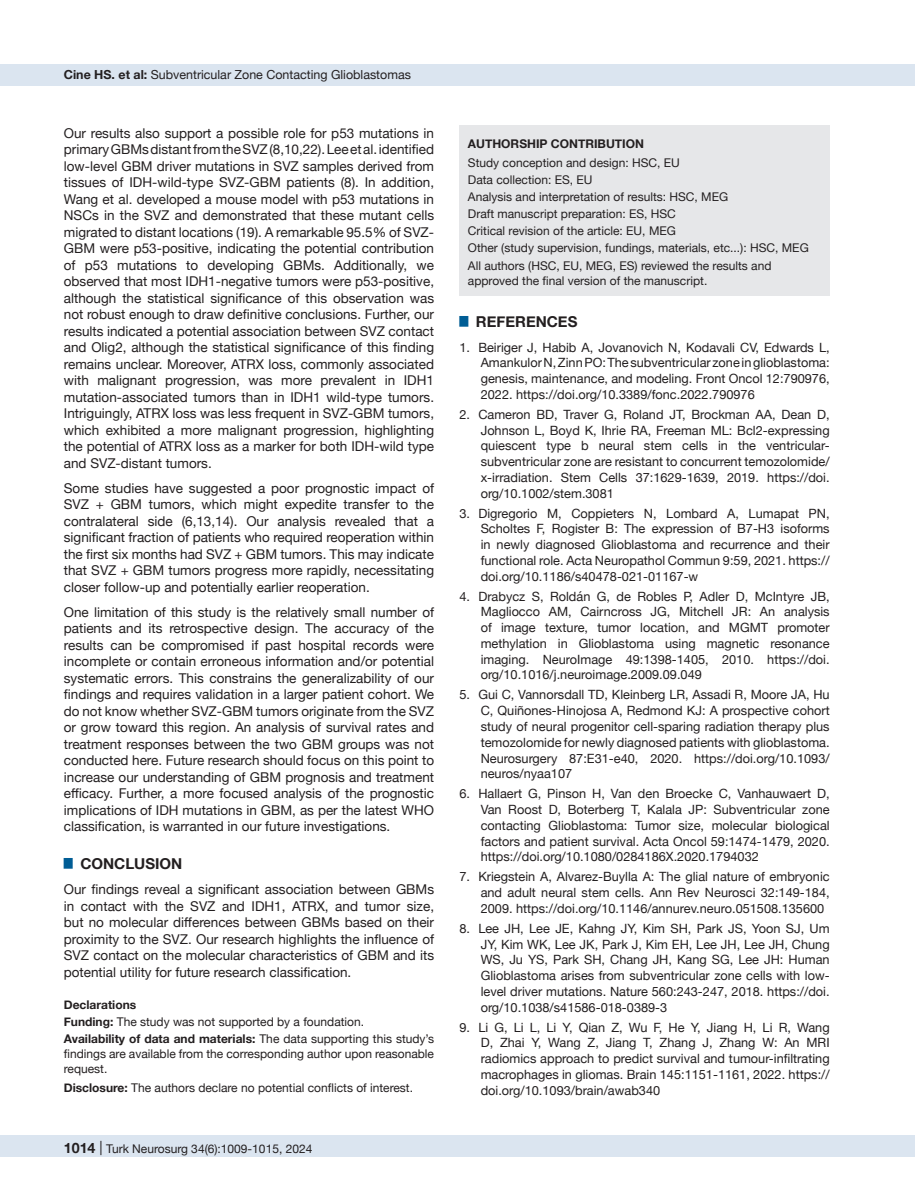
<style>
.page{position:relative;width:915px;height:1191px;background:#fff}
.page>*{position:absolute;margin:0;border:0;box-sizing:border-box;transform-origin:0 0}
.t1{font:700 15px "Helvetica Neue";color:#231f20}
.t2{font:13.5px/16.5px "Helvetica Neue";color:#231f20;text-align:justify}
.t3{font:12.75px/15.8px "Helvetica Neue";color:#231f20;text-align:justify}
.t4{font:12.45px "Helvetica Neue";color:#231f20}
.t5{font:12px/17.1px "Helvetica Neue";color:#231f20}
.t6{font:700 12px "Helvetica Neue";color:#231f20}
.s1{font-weight:700}
.s2{font-weight:700;font-size:14.25px}
.s3{font-size:14.25px}
</style>
<div class="page">
<div style="left:0;top:1135px;width:914px;height:22px;background:#dbe5f0"></div>
<div style="left:0;top:64px;width:914px;height:21px;background:#dbe5f0"></div>
<div style="left:459px;top:125px;width:370px;height:171px;background:#e6e7e9"></div>
<p class="t4" style="left:64px;top:66px;width:348px"><span class="s1">Cine HS. et al:</span> Subventricular Zone Contacting Glioblastomas</p>
<p class="t2" style="left:64px;top:125px;width:371px">Our results also support a possible role for p53 mutations in primary GBMs distant from the SVZ (8,10,22). Lee et al. identified low-level GBM driver mutations in SVZ samples derived from tissues of IDH-wild-type SVZ-GBM patients (8). In addition, Wang et al. developed a mouse model with p53 mutations in NSCs in the SVZ and demonstrated that these mutant cells migrated to distant locations (19). A remarkable 95.5% of SVZ-GBM were p53-positive, indicating the potential contribution of p53 mutations to developing GBMs. Additionally, we observed that most IDH1-negative tumors were p53-positive, although the statistical significance of this observation was not robust enough to draw definitive conclusions. Further, our results indicated a potential association between SVZ contact and Olig2, although the statistical significance of this finding remains unclear. Moreover, ATRX loss, commonly associated with malignant progression, was more prevalent in IDH1 mutation-associated tumors than in IDH1 wild-type tumors.<br>Intriguingly, ATRX loss was less frequent in SVZ-GBM tumors, which exhibited a more malignant progression, highlighting the potential of ATRX loss as a marker for both IDH-wild type and SVZ-distant tumors.</p>
<p class="t2" style="left:64px;top:480px;width:371px">Some studies have suggested a poor prognostic impact of SVZ + GBM tumors, which might expedite transfer to the contralateral side (6,13,14). Our analysis revealed that a significant fraction of patients who required reoperation within the first six months had SVZ + GBM tumors. This may indicate that SVZ + GBM tumors progress more rapidly, necessitating closer follow-up and potentially earlier reoperation.</p>
<p class="t2" style="left:64px;top:604px;width:371px">One limitation of this study is the relatively small number of patients and its retrospective design. The accuracy of the results can be compromised if past hospital records were incomplete or contain erroneous information and/or potential systematic errors. This constrains the generalizability of our findings and requires validation in a larger patient cohort. We do not know whether SVZ-GBM tumors originate from the SVZ or grow toward this region. An analysis of survival rates and treatment responses between the two GBM groups was not conducted here. Future research should focus on this point to increase our understanding of GBM prognosis and treatment efficacy. Further, a more focused analysis of the prognostic implications of IDH mutations in GBM, as per the latest WHO classification, is warranted in our future investigations.</p>
<p class="t1" style="left:64px;top:852px;width:120px"><sup>█</sup> CONCLUSION</p>
<p class="t2" style="left:64px;top:882px;width:371px">Our findings reveal a significant association between GBMs in contact with the SVZ and IDH1, ATRX, and tumor size, but no molecular differences between GBMs based on their proximity to the SVZ. Our research highlights the influence of SVZ contact on the molecular characteristics of GBM and its potential utility for future research classification.</p>
<p class="t5" style="left:64px;top:996px;width:371px"><span class="s1">Declarations<br>Funding:</span> The study was not supported by a foundation.<br><span class="s1">Availability of data and materials:</span> The data supporting this study’s</p>
<p class="t5" style="left:64px;top:1047px;width:371px;line-height:15px">findings are available from the corresponding author upon reasonable request.</p>
<p class="t5" style="left:64px;top:1079px;width:350px"><span class="s1">Disclosure:</span> The authors declare no potential conflicts of interest.</p>
<p class="t5" style="left:63px;top:1141px;width:250px"><span class="s2">1014</span> <span class="s3">|</span> Turk Neurosurg 34(6):1009-1015, 2024</p>
<p class="t6" style="left:468px;top:134px;width:177px">AUTHORSHIP CONTRIBUTION</p>
<p class="t5" style="left:468px;top:155px;width:342px">Study conception and design: HSC, EU<br>Data collection: ES, EU<br>Analysis and interpretation of results: HSC, MEG<br>Draft manuscript preparation: ES, HSC<br>Critical revision of the article: EU, MEG<br>Other (study supervision, fundings, materials, etc...): HSC, MEG All authors (HSC, EU, MEG, ES) reviewed the results and</p>
<p class="t5" style="left:468px;top:272px;width:241px">approved the final version of the manuscript.</p>
<p class="t1" style="left:459px;top:310px;width:119px"><sup>█</sup> REFERENCES</p>
<p class="t3" style="left:480px;top:340px;width:350px;text-indent:-21px">1. Beiriger J, Habib A, Jovanovich N, Kodavali CV, Edwards L, Amankulor N, Zinn PO: The subventricular zone in glioblastoma: genesis, maintenance, and modeling. Front Oncol 12:790976, 2022. https://doi.org/10.3389/fonc.2022.790976</p>
<p class="t3" style="left:480px;top:407px;width:350px;text-indent:-21px">2. Cameron BD, Traver G, Roland JT, Brockman AA, Dean D, Johnson L, Boyd K, Ihrie RA, Freeman ML: Bcl2-expressing quiescent type b neural stem cells in the ventricular&shy;subventricular zone are resistant to concurrent temozolomide/ x-irradiation. Stem Cells 37:1629-1639, 2019. https://doi. org/10.1002/stem.3081</p>
<p class="t3" style="left:480px;top:506px;width:350px;text-indent:-21px">3. Digregorio M, Coppieters N, Lombard A, Lumapat PN, Scholtes F, Rogister B: The expression of B7-H3 isoforms in newly diagnosed Glioblastoma and recurrence and their functional role. Acta Neuropathol Commun 9:59, 2021. https:// doi.org/10.1186/s40478-021-01167-w</p>
<p class="t3" style="left:480px;top:589px;width:350px;text-indent:-21px">4. Drabycz S, Roldán G, de Robles P, Adler D, McIntyre JB, Magliocco AM, Cairncross JG, Mitchell JR: An analysis of image texture, tumor location, and MGMT promoter methylation in Glioblastoma using magnetic resonance imaging. NeuroImage 49:1398-1405, 2010. https://doi. org/10.1016/j.neuroimage.2009.09.049</p>
<p class="t3" style="left:480px;top:688px;width:350px;text-indent:-21px">5. Gui C, Vannorsdall TD, Kleinberg LR, Assadi R, Moore JA, Hu C, Quiñones-Hinojosa A, Redmond KJ: A prospective cohort study of neural progenitor cell-sparing radiation therapy plus temozolomide for newly diagnosed patients with glioblastoma.<br>Neurosurgery 87:E31-e40, 2020. https://doi.org/10.1093/ neuros/nyaa107</p>
<p class="t3" style="left:480px;top:786px;width:350px;text-indent:-21px">6. Hallaert G, Pinson H, Van den Broecke C, Vanhauwaert D, Van Roost D, Boterberg T, Kalala JP: Subventricular zone contacting Glioblastoma: Tumor size, molecular biological factors and patient survival. Acta Oncol 59:1474-1479, 2020. https://doi.org/10.1080/0284186X.2020.1794032</p>
<p class="t3" style="left:480px;top:869px;width:350px;text-indent:-21px">7. Kriegstein A, Alvarez-Buylla A: The glial nature of embryonic and adult neural stem cells. Ann Rev Neurosci 32:149-184, 2009. https://doi.org/10.1146/annurev.neuro.051508.135600</p>
<p class="t3" style="left:480px;top:921px;width:350px;text-indent:-21px">8. Lee JH, Lee JE, Kahng JY, Kim SH, Park JS, Yoon SJ, Um JY, Kim WK, Lee JK, Park J, Kim EH, Lee JH, Lee JH, Chung WS, Ju YS, Park SH, Chang JH, Kang SG, Lee JH: Human Glioblastoma arises from subventricular zone cells with low&shy;level driver mutations. Nature 560:243-247, 2018. https://doi. org/10.1038/s41586-018-0389-3</p>
<p class="t3" style="left:480px;top:1020px;width:350px;text-indent:-21px">9. Li G, Li L, Li Y, Qian Z, Wu F, He Y, Jiang H, Li R, Wang D, Zhai Y, Wang Z, Jiang T, Zhang J, Zhang W: An MRI radiomics approach to predict survival and tumour-infiltrating macrophages in gliomas. Brain 145:1151-1161, 2022. https:// doi.org/10.1093/brain/awab340</p>
</div>
